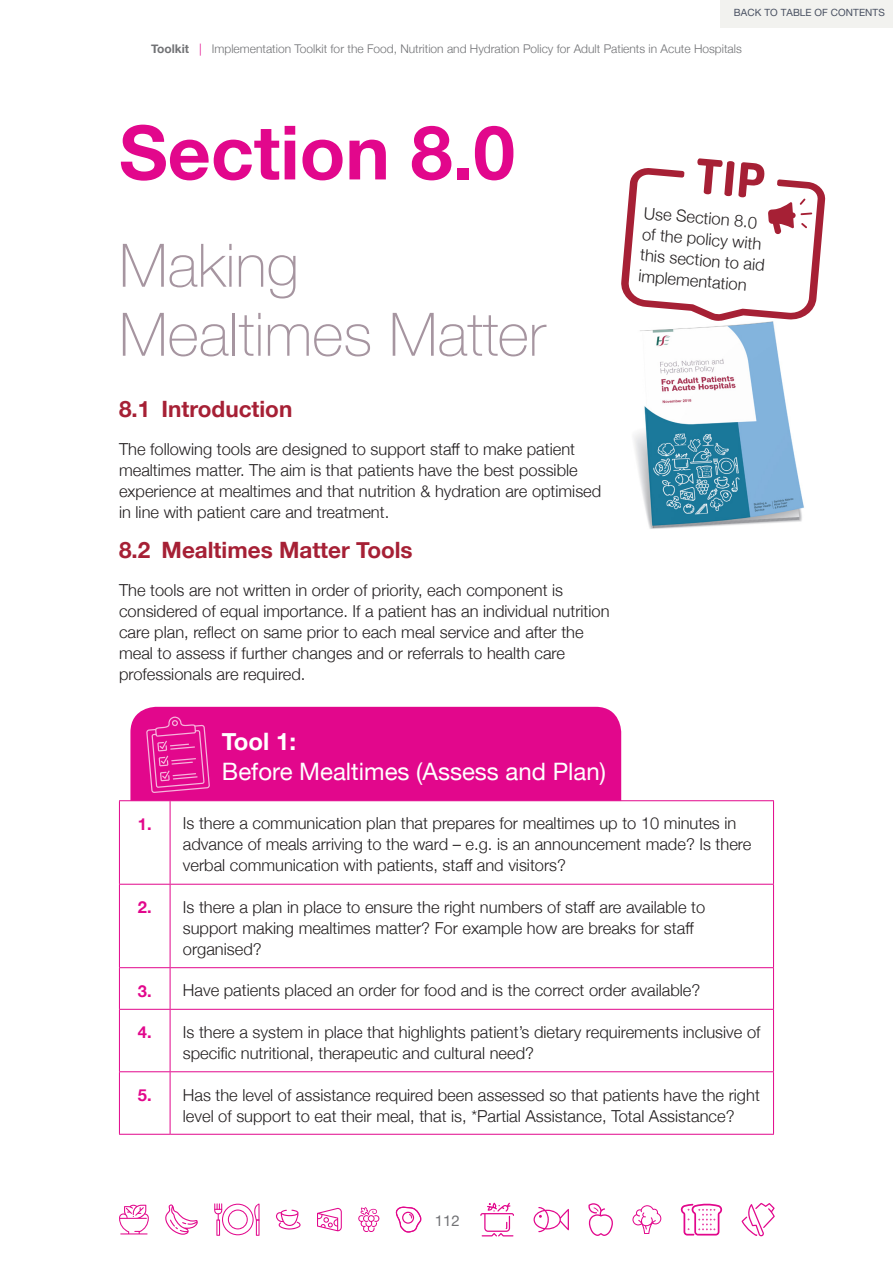
<style>
.page{position:relative;width:893px;height:1263px;background:#fff}
.page>*{position:absolute;margin:0;border:0;box-sizing:border-box;transform-origin:0 0}
.Section_-_toolkit{font:700 75px "Helvetica Neue";color:#e2078c}
.Section_into_-_toolk{font:100 60px/69px "Helvetica Neue";color:#a695a0}
.Toolkit_body{font:24px/30px "Helvetica Neue";color:#fff}
.Sub_heading_RED_-_to{font:700 22.5px "Helvetica Neue";color:#a62035}
.Toolkit_body-2{font:300 16.5px/21px "Helvetica Neue";color:#231f20}
.Toolkit_body-3{font:700 16.5px "Helvetica Neue";color:#e2078c}
.t1{font:15px "Helvetica Neue";color:#717275}
.t2{font:300 12px "Helvetica Neue";color:#717275}
.t3{font:10.05px "Helvetica Neue";letter-spacing:.005em;color:#485061}
.s1{font-weight:700}
.s2{color:#e2078c}
</style>
<div class="page">
<svg style="left:119px;top:1205px;width:30px;height:29px"></svg>
<svg style="left:165px;top:1204px;width:33px;height:31px"></svg>
<hr style="left:256px;top:1219px;width:3px;height:17px;background:#e2078c">
<svg style="left:214px;top:1203px;width:45px;height:32px"></svg>
<svg style="left:276px;top:1209px;width:25px;height:20px"></svg>
<svg style="left:317px;top:1208px;width:25px;height:23px"></svg>
<svg style="left:358px;top:1207px;width:21px;height:25px"></svg>
<svg style="left:395px;top:1206px;width:27px;height:26px"></svg>
<svg style="left:480px;top:1202px;width:34px;height:34px"></svg>
<svg style="left:534px;top:1207px;width:35px;height:25px"></svg>
<svg style="left:588px;top:1203px;width:25px;height:33px"></svg>
<svg style="left:632px;top:1205px;width:29px;height:29px"></svg>
<svg style="left:681px;top:1203px;width:41px;height:32px"></svg>
<svg style="left:741px;top:1203px;width:34px;height:33px"></svg>
<div style="left:720px;top:0;width:173px;height:27px;background:#f2f2ef"></div>
<div style="left:130px;top:707px;width:491px;height:93px;background:#e2078c"></div>
<svg style="left:120px;top:801px;width:653px;height:333px"></svg>
<hr style="left:119px;top:800px;width:51px;height:1px;background:#e2078c">
<hr style="left:119px;top:801px;width:1px;height:83px;background:#e2078c">
<hr style="left:170px;top:800px;width:604px;height:1px;background:#e2078c">
<hr style="left:170px;top:801px;width:1px;height:83px;background:#e2078c">
<hr style="left:773px;top:801px;width:1px;height:83px;background:#e2078c">
<hr style="left:119px;top:884px;width:51px;height:1px;background:#e2078c">
<hr style="left:119px;top:884px;width:1px;height:83px;background:#e2078c">
<hr style="left:170px;top:884px;width:604px;height:1px;background:#e2078c">
<hr style="left:170px;top:884px;width:1px;height:83px;background:#e2078c">
<hr style="left:773px;top:884px;width:1px;height:83px;background:#e2078c">
<hr style="left:119px;top:967px;width:51px;height:1px;background:#e2078c">
<hr style="left:119px;top:968px;width:1px;height:41px;background:#e2078c">
<hr style="left:170px;top:967px;width:604px;height:1px;background:#e2078c">
<hr style="left:170px;top:968px;width:1px;height:41px;background:#e2078c">
<hr style="left:773px;top:968px;width:1px;height:41px;background:#e2078c">
<hr style="left:119px;top:1009px;width:51px;height:1px;background:#e2078c">
<hr style="left:119px;top:1010px;width:1px;height:61px;background:#e2078c">
<hr style="left:170px;top:1009px;width:604px;height:1px;background:#e2078c">
<hr style="left:170px;top:1010px;width:1px;height:61px;background:#e2078c">
<hr style="left:773px;top:1010px;width:1px;height:61px;background:#e2078c">
<hr style="left:119px;top:1071px;width:51px;height:1px;background:#e2078c">
<hr style="left:119px;top:1072px;width:1px;height:62px;background:#e2078c">
<hr style="left:170px;top:1071px;width:604px;height:1px;background:#e2078c">
<hr style="left:170px;top:1072px;width:1px;height:62px;background:#e2078c">
<hr style="left:773px;top:1072px;width:1px;height:62px;background:#e2078c">
<hr style="left:119px;top:1134px;width:51px;height:1px;background:#e2078c">
<hr style="left:170px;top:1134px;width:604px;height:1px;background:#e2078c">
<svg style="left:146px;top:716px;width:64px;height:77px;background:#e5269a"></svg>
<img style="left:634px;top:321px;width:170px;height:208px">
<svg style="left:621px;top:158px;width:205px;height:163px"></svg>
<p class="t3" style="left:734px;top:6px;width:152px">BACK TO TABLE OF CONTENTS</p>
<p class="t2" style="left:151px;top:39px;width:592px"><span class="s1">Toolkit</span> <span class="s2">|</span> Implementation Toolkit for the Food, Nutrition and Hydration Policy for Adult Patients in Acute Hospitals</p>
<p class="Section_-_toolkit" style="left:119px;top:94px;width:397px">Section 8.0</p>
<p class="Section_into_-_toolk" style="left:119px;top:228px;width:428px">Making<br>Mealtimes Matter</p>
<p class="Sub_heading_RED_-_to" style="left:119px;top:391px;width:175px">8.1 Introduction</p>
<p class="Toolkit_body-2" style="left:119px;top:437px;width:484px">The following tools are designed to support staff to make patient mealtimes matter. The aim is that patients have the best possible experience at mealtimes and that nutrition &amp; hydration are optimised in line with patient care and treatment.</p>
<p class="Sub_heading_RED_-_to" style="left:119px;top:532px;width:295px">8.2 Mealtimes Matter Tools</p>
<p class="Toolkit_body-2" style="left:119px;top:578px;width:492px">The tools are not written in order of priority, each component is considered of equal importance. If a patient has an individual nutrition care plan, reflect on same prior to each meal service and after the meal to assess if further changes and or referrals to health care professionals are required.</p>
<p class="Toolkit_body" style="left:222px;top:728px;width:386px"><span class="s1">Tool 1:<br></span>Before Mealtimes (Assess and Plan)</p>
<p class="Toolkit_body-2" style="left:645px;top:201px;width:126px;rotate:5deg">Use Section 8.0 of the policy with this section to aid implementation</p>
<p class="Toolkit_body-3" style="left:138px;top:811px;width:15px">1.</p>
<p class="Toolkit_body-2" style="left:183px;top:812px;width:570px">Is there a communication plan that prepares for mealtimes up to 10 minutes in advance of meals arriving to the ward – e.g. is an announcement made? Is there verbal communication with patients, staff and visitors?</p>
<p class="Toolkit_body-3" style="left:138px;top:894px;width:15px">2.</p>
<p class="Toolkit_body-2" style="left:183px;top:895px;width:524px">Is there a plan in place to ensure the right numbers of staff are available to support making mealtimes matter? For example how are breaks for staff organised?</p>
<p class="Toolkit_body-3" style="left:138px;top:978px;width:15px">3.</p>
<p class="Toolkit_body-2" style="left:183px;top:979px;width:519px">Have patients placed an order for food and is the correct order available?</p>
<p class="Toolkit_body-3" style="left:138px;top:1019px;width:15px">4.</p>
<p class="Toolkit_body-2" style="left:183px;top:1020px;width:579px">Is there a system in place that highlights patient’s dietary requirements inclusive of specific nutritional, therapeutic and cultural need?</p>
<p class="Toolkit_body-3" style="left:138px;top:1082px;width:15px">5.</p>
<p class="Toolkit_body-2" style="left:183px;top:1083px;width:579px">Has the level of assistance required been assessed so that patients have the right level of support to eat their meal, that is, *Partial Assistance, Total Assistance?</p>
<p class="t1" style="left:435px;top:1210px;width:27px">112</p>
</div>
